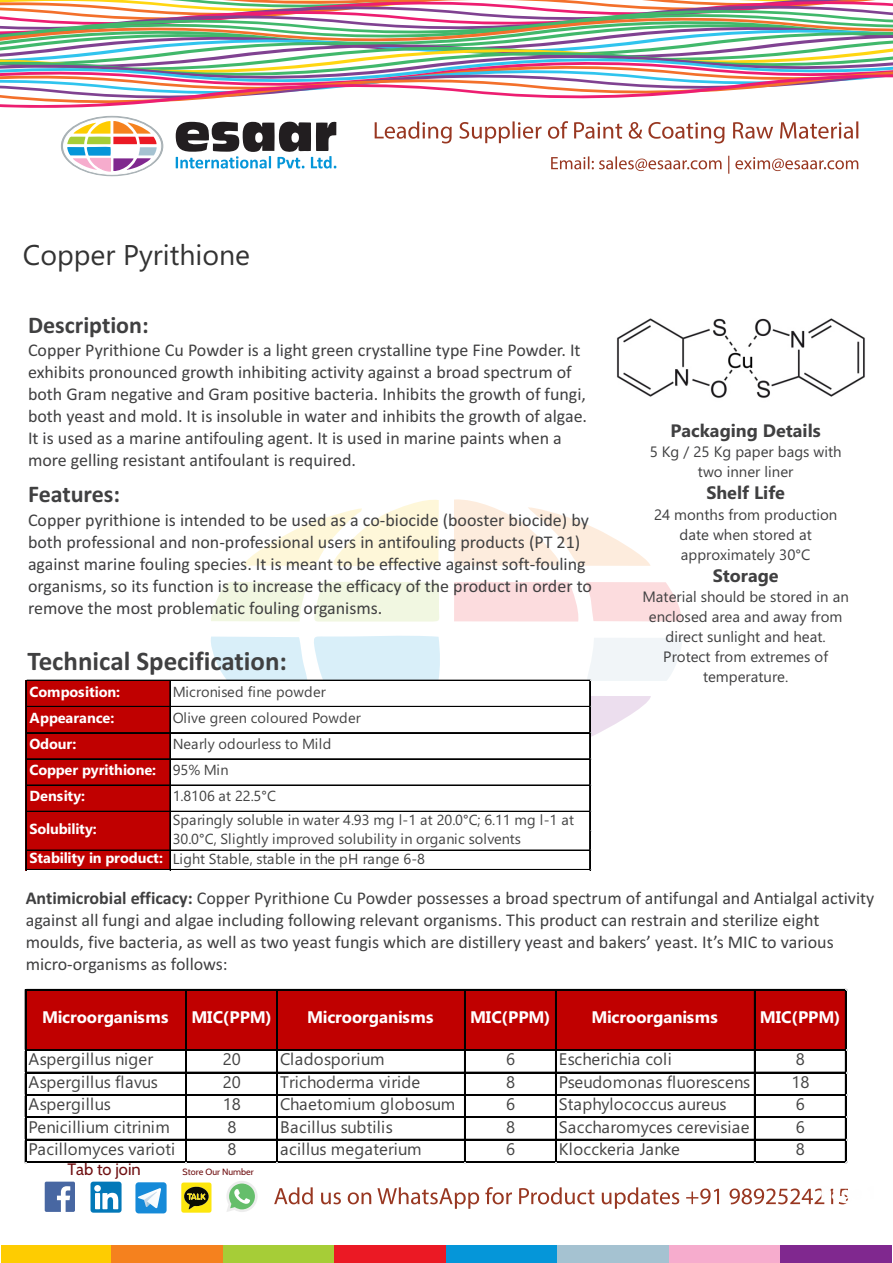
<style>
.page{position:relative;width:893px;height:1263px;background:#fff}
.page>*{position:absolute;margin:0;border:0;box-sizing:border-box;transform-origin:0 0}
.t1{font:28.5px "Ebrima";color:#333}
.t2{font:700 27px "Calibri";color:#404041}
.t3{font:700 24px "Calibri";color:#404041}
.t4{font:18px/21.9px "Calibri";color:#404041}
.t5{font:700 18px "Ebrima";color:#404041}
.t6{font:700 18px "Ebrima";color:#fefefe}
.t7{font:16.8px "Ebrima";letter-spacing:.015em;color:#444}
.t8{font:700 16.8px "Ebrima";letter-spacing:-.01em;color:#fff}
.t9{font:16.5px "Cabin";color:#6f0f11}
.t10{font:15px/20px "Ebrima";color:#404041;text-align:center}
.t11{font:14.55px/26.2px "Ebrima";letter-spacing:.015em;color:#444}
.t12{font:700 14.55px "Ebrima";letter-spacing:-.01em;color:#fff}
.t13{font:9px "Cabin";color:#6f0f11}
.s1{font-weight:700;color:#fff}
.s2{font-weight:700}
</style>
<div class="page">
<svg style="left:0;top:0;width:893px;height:108px"></svg>
<div style="left:1px;top:1246px;width:111px;height:17px;background:#fecc01"></div>
<div style="left:223px;top:1246px;width:112px;height:17px;background:#a6cd37"></div>
<div style="left:111px;top:1246px;width:112px;height:17px;background:#f5811e"></div>
<div style="left:335px;top:1246px;width:111px;height:17px;background:#eb1924"></div>
<div style="left:446px;top:1246px;width:112px;height:17px;background:#0596d9"></div>
<div style="left:668px;top:1246px;width:112px;height:17px;background:#f6accd"></div>
<div style="left:557px;top:1246px;width:111px;height:17px;background:#a5c2d1"></div>
<div style="left:780px;top:1246px;width:112px;height:17px;background:#80288f"></div>
<svg style="left:274px;top:1187px;width:574px;height:22px"></svg>
<svg style="left:45px;top:1181px;width:30px;height:31px"></svg>
<svg style="left:91px;top:1181px;width:31px;height:32px"></svg>
<svg style="left:226px;top:1181px;width:32px;height:31px"></svg>
<svg style="left:181px;top:1182px;width:30px;height:31px"></svg>
<div style="left:135px;top:1182px;width:32px;height:31px;background:#168ad8;border-radius:3px"></div>
<svg style="left:138px;top:1188px;width:23px;height:20px"></svg>
<svg style="left:551px;top:156px;width:307px;height:18px"></svg>
<svg style="left:375px;top:121px;width:483px;height:22px"></svg>
<svg style="left:61px;top:116px;width:102px;height:60px"></svg>
<div style="left:63px;top:118px;width:98px;height:57px;background:#fff;border:1px solid #fff;border-radius:50%"></div>
<svg style="left:176px;top:121px;width:160px;height:47px"></svg>
<svg style="left:67px;top:121px;width:90px;height:50px"></svg>
<svg style="left:313px;top:636px;width:128px;height:44px;background:#d9edf7"></svg>
<div style="left:314px;top:582px;width:125px;height:40px;background:#f1f7e1"></div>
<div style="left:454px;top:582px;width:125px;height:39px;background:#fcdcde"></div>
<svg style="left:210px;top:636px;width:97px;height:44px;background:#dbeef7"></svg>
<svg style="left:211px;top:582px;width:95px;height:39px;background:#f2f7e3"></svg>
<svg style="left:586px;top:582px;width:96px;height:39px;background:#fcdfe1"></svg>
<svg style="left:454px;top:499px;width:197px;height:67px"></svg>
<svg style="left:244px;top:500px;width:195px;height:66px"></svg>
<div style="left:26px;top:680px;width:145px;height:190px;background:#c00000"></div>
<hr style="left:27px;top:680px;width:564px;height:1px;background:#000">
<hr style="left:27px;top:706px;width:564px;height:1px;background:#000">
<hr style="left:27px;top:732px;width:564px;height:1px;background:#000">
<hr style="left:27px;top:758px;width:564px;height:1px;background:#000">
<hr style="left:27px;top:759px;width:564px;height:1px;background:#000">
<hr style="left:27px;top:785px;width:564px;height:1px;background:#000">
<hr style="left:27px;top:811px;width:564px;height:1px;background:#000">
<hr style="left:27px;top:850px;width:564px;height:1px;background:#000">
<hr style="left:25px;top:680px;width:1px;height:190px;background:#000">
<hr style="left:26px;top:680px;width:1px;height:190px;background:#000">
<hr style="left:170px;top:681px;width:1px;height:189px;background:#000">
<hr style="left:27px;top:869px;width:564px;height:1px;background:#000">
<hr style="left:589px;top:681px;width:1px;height:189px;background:#000">
<hr style="left:590px;top:681px;width:1px;height:189px;background:#000">
<svg style="left:587px;top:638px;width:95px;height:43px"></svg>
<svg style="left:454px;top:696px;width:197px;height:69px"></svg>
<img style="left:616px;top:318px;width:249px;height:80px">
<div style="left:25px;top:989px;width:821px;height:62px;background:#c00000"></div>
<hr style="left:26px;top:989px;width:820px;height:1px;background:#000">
<hr style="left:25px;top:989px;width:1px;height:61px;background:#000">
<hr style="left:25px;top:1049px;width:820px;height:1px;background:#000">
<hr style="left:25px;top:1050px;width:820px;height:1px;background:#000">
<hr style="left:25px;top:1072px;width:820px;height:1px;background:#000">
<hr style="left:25px;top:1094px;width:820px;height:1px;background:#000">
<hr style="left:25px;top:1116px;width:820px;height:1px;background:#000">
<hr style="left:25px;top:1117px;width:820px;height:1px;background:#000">
<hr style="left:25px;top:1139px;width:820px;height:1px;background:#000">
<hr style="left:186px;top:990px;width:1px;height:171px;background:#000">
<hr style="left:277px;top:990px;width:1px;height:171px;background:#000">
<hr style="left:464px;top:990px;width:2px;height:171px;background:#000">
<hr style="left:555px;top:990px;width:2px;height:171px;background:#000">
<hr style="left:754px;top:990px;width:1px;height:171px;background:#000">
<hr style="left:26px;top:1161px;width:820px;height:2px;background:#000">
<hr style="left:845px;top:990px;width:1px;height:173px;background:#000">
<svg style="left:25px;top:1051px;width:1px;height:113px"></svg>
<h1 class="t1" style="left:23px;top:244px;width:229px">Copper Pyrithione</h1>
<h3 class="t3" style="left:28px;top:314px;width:122px">Description:</h3>
<p class="t4" style="left:28px;top:341px;width:561px">Copper Pyrithione Cu Powder is a light green crystalline type Fine Powder. It exhibits pronounced growth inhibiting activity against a broad spectrum of both Gram negative and Gram positive bacteria. Inhibits the growth of fungi, both yeast and mold. It is insoluble in water and inhibits the growth of algae.<br>It is used as a marine antifouling agent. It is used in marine paints when a more gelling resistant antifoulant is required.</p>
<h3 class="t3" style="left:28px;top:484px;width:94px">Features:</h3>
<p class="t4" style="left:28px;top:510px;width:566px">Copper pyrithione is intended to be used as a co-biocide (booster biocide) by both professional and non-professional users in antifouling products (PT 21) against marine fouling species. It is meant to be effective against soft-fouling organisms, so its function is to increase the efficacy of the product in order to remove the most problematic fouling organisms.</p>
<h2 class="t2" style="left:28px;top:650px;width:261px">Technical Specification:</h2>
<p class="t12" style="left:30px;top:686px;width:92px">Composition:</p>
<p class="t11" style="left:173px;top:680px;width:155px">Micronised fine powder</p>
<p class="t12" style="left:30px;top:712px;width:86px">Appearance:</p>
<p class="t11" style="left:173px;top:706px;width:190px">Olive green coloured Powder</p>
<p class="t12" style="left:30px;top:738px;width:48px">Odour:</p>
<p class="t11" style="left:30px;top:732px;width:303px;text-indent:143px">Nearly odourless to Mild<br><span class="s1">Copper pyrithione:</span> 95% Min<br><span class="s1">Density:</span></p>
<p class="t11" style="left:173px;top:786px;width:403px;line-height:23.2px">1.8106 at 22.5°C<br>Sparingly soluble in water 4.93 mg l-1 at 20.0°C; 6.11 mg l-1 at</p>
<p class="t11" style="left:30px;top:831px;width:493px;line-height:19.4px;text-indent:143px">30.0°C, Slightly improved solubility in organic solvents<br><span class="s1">Stability in product:</span> Light Stable, stable in the pH range 6-8</p>
<p class="t12" style="left:30px;top:823px;width:69px">Solubility:</p>
<p class="t5" style="left:670px;top:423px;width:152px">Packaging Details</p>
<p class="t10" style="left:650px;top:444px;width:193px">5 Kg / 25 Kg paper bags with two inner liner</p>
<p class="t5" style="left:706px;top:486px;width:80px">Shelf Life</p>
<p class="t10" style="left:654px;top:506px;width:185px">24 months from production date when stored at approximately 30°C</p>
<p class="t5" style="left:713px;top:568px;width:67px">Storage</p>
<p class="t10" style="left:642px;top:588px;width:208px">Material should be stored in an enclosed area and away from direct sunlight and heat.<br>Protect from extremes of temperature.</p>
<p class="t4" style="left:26px;top:889px;width:850px"><span class="s2">Antimicrobial efficacy:</span> Copper Pyrithione Cu Powder possesses a broad spectrum of antifungal and Antialgal activity against all fungi and algae including following relevant organisms. This product can restrain and sterilize eight moulds, five bacteria, as well as two yeast fungis which are distillery yeast and bakers’ yeast. It’s MIC to various micro-organisms as follows:</p>
<p class="t8" style="left:42px;top:1010px;width:128px">Microorganisms</p>
<p class="t8" style="left:191px;top:1010px;width:82px">MIC(PPM)</p>
<p class="t8" style="left:307px;top:1010px;width:128px">Microorganisms</p>
<p class="t8" style="left:470px;top:1010px;width:82px">MIC(PPM)</p>
<p class="t8" style="left:591px;top:1010px;width:128px">Microorganisms</p>
<p class="t8" style="left:760px;top:1010px;width:82px">MIC(PPM)</p>
<p class="t7" style="left:29px;top:1053px;width:126px">Aspergillus niger</p>
<p class="t7" style="left:223px;top:1053px;width:20px">20</p>
<p class="t7" style="left:280px;top:1053px;width:106px">Cladosporium</p>
<p class="t7" style="left:506px;top:1053px;width:11px">6</p>
<p class="t7" style="left:559px;top:1053px;width:115px">Escherichia coli</p>
<p class="t7" style="left:796px;top:1053px;width:11px">8</p>
<p class="t7" style="left:29px;top:1075px;width:131px">Aspergillus flavus</p>
<p class="t7" style="left:223px;top:1075px;width:20px">20</p>
<p class="t7" style="left:280px;top:1075px;width:142px">Trichoderma viride</p>
<p class="t7" style="left:506px;top:1075px;width:11px">8</p>
<p class="t7" style="left:559px;top:1075px;width:193px">Pseudomonas fluorescens</p>
<p class="t7" style="left:791px;top:1075px;width:20px">18</p>
<p class="t7" style="left:29px;top:1098px;width:84px">Aspergillus</p>
<p class="t7" style="left:223px;top:1098px;width:20px">18</p>
<p class="t7" style="left:280px;top:1098px;width:177px">Chaetomium globosum</p>
<p class="t7" style="left:506px;top:1098px;width:11px">6</p>
<p class="t7" style="left:559px;top:1098px;width:169px">Staphylococcus aureus</p>
<p class="t7" style="left:796px;top:1098px;width:11px">6</p>
<p class="t7" style="left:29px;top:1120px;width:143px">Penicillium citrinim</p>
<p class="t7" style="left:227px;top:1120px;width:11px">8</p>
<p class="t7" style="left:280px;top:1120px;width:114px">Bacillus subtilis</p>
<p class="t7" style="left:506px;top:1120px;width:11px">8</p>
<p class="t7" style="left:559px;top:1120px;width:192px">Saccharomyces cerevisiae</p>
<p class="t7" style="left:796px;top:1120px;width:11px">6</p>
<p class="t7" style="left:29px;top:1142px;width:148px">Pacillomyces varioti</p>
<p class="t7" style="left:227px;top:1142px;width:11px">8</p>
<p class="t7" style="left:280px;top:1142px;width:143px">acillus megaterium</p>
<p class="t7" style="left:506px;top:1142px;width:11px">6</p>
<p class="t7" style="left:559px;top:1142px;width:123px">Klocckeria Janke</p>
<p class="t7" style="left:796px;top:1142px;width:11px">8</p>
<p class="t6" style="left:820px;top:1185px;width:58px">Page 1</p>
<p class="t9" style="left:67px;top:1159px;width:75px">Tab to join</p>
<p class="t13" style="left:183px;top:1166px;width:73px">Store Our Number</p>
</div>
